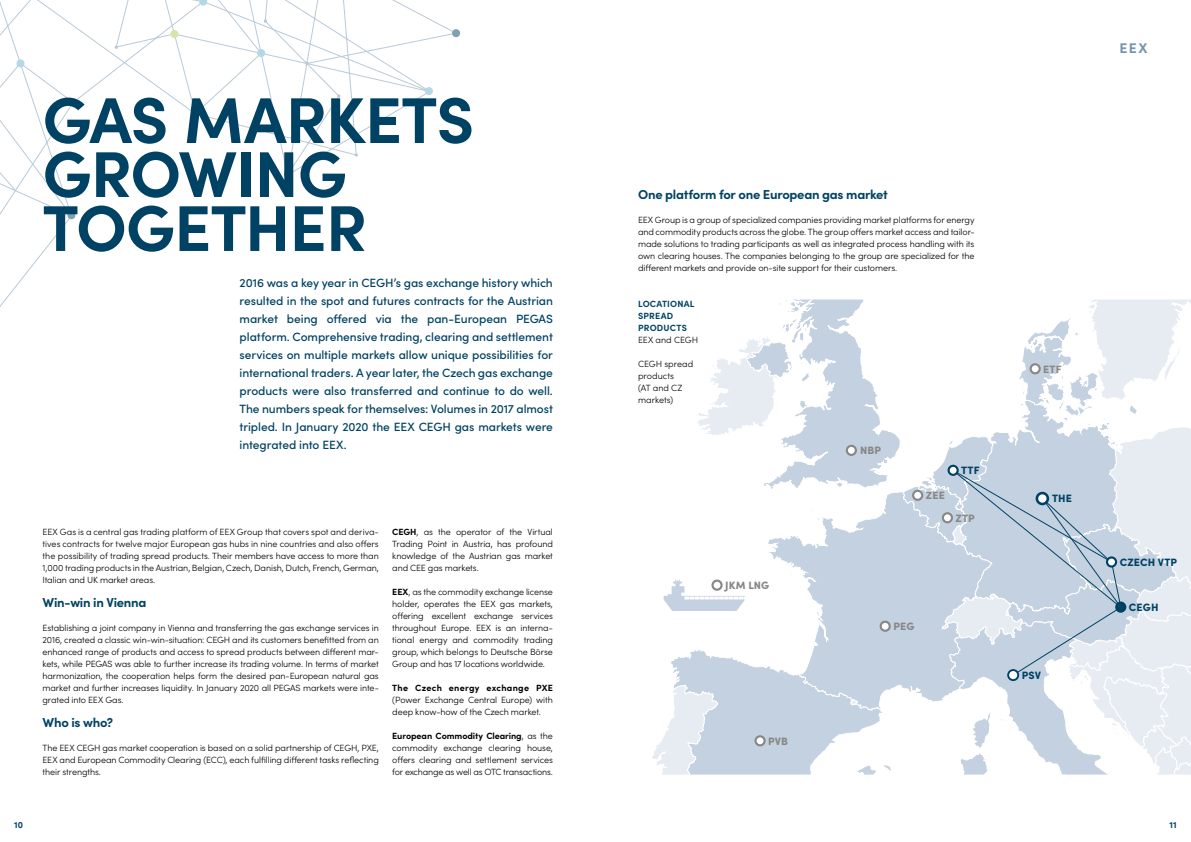
<style>
.page{position:relative;width:1191px;height:842px;background:#fff}
.page>*{position:absolute;margin:0;border:0;box-sizing:border-box;transform-origin:0 0}
.t1{font:700 64.8px/54px "Sofia Pro";letter-spacing:-.015em;color:#004263}
.t2{font:700 14px "Sofia Pro";color:#7393b0}
.t3{font:700 13px "Sofia Pro";letter-spacing:-.02em;color:#004263}
.t4{font:500 12px/18px "Sofia Pro";letter-spacing:-.01em;color:#004263;text-align:justify}
.t5{font:900 10.7px "Sofia Pro";letter-spacing:.015em;color:#878787}
.t6{font:900 10.7px "Sofia Pro";letter-spacing:.015em;color:#004263}
.t7{font:300 9px/12px "Sofia Pro";letter-spacing:-.01em;color:#000;text-align:justify}
.t8{font:700 9px/12px "Sofia Pro";letter-spacing:.02em;color:#004263}
.t9{font:700 9px "Sofia Pro";letter-spacing:.03em;color:#000}
.s1{font-weight:700}
</style>
<div class="page">
<svg style="left:78px;top:0;width:355px;height:173px"></svg>
<svg style="left:305px;top:61px;width:4px;height:4px"></svg>
<svg style="left:114px;top:45px;width:4px;height:4px"></svg>
<svg style="left:193px;top:112px;width:4px;height:3px"></svg>
<svg style="left:354px;top:153px;width:4px;height:4px"></svg>
<svg style="left:337px;top:94px;width:4px;height:4px"></svg>
<svg style="left:263px;top:19px;width:4px;height:4px"></svg>
<svg style="left:424px;top:86px;width:9px;height:10px"></svg>
<svg style="left:283px;top:169px;width:9px;height:9px"></svg>
<svg style="left:256px;top:48px;width:10px;height:10px"></svg>
<svg style="left:170px;top:29px;width:9px;height:10px"></svg>
<svg style="left:199px;top:0;width:9px;height:6px"></svg>
<svg style="left:0;top:0;width:78px;height:307px"></svg>
<svg style="left:451px;top:29px;width:9px;height:9px"></svg>
<svg style="left:652px;top:299px;width:539px;height:476px"></svg>
<h1 class="t1" style="left:43px;top:88px;width:433px">GAS MARKETS<br>GROWING<br>TOGETHER</h1>
<p class="t4" style="left:240px;top:273px;width:315px">2016 was a key year in CEGH’s gas exchange history which resulted in the spot and futures contracts for the Austrian market being offered via the pan-European PEGAS platform. Comprehensive trading, clearing and settlement services on multiple markets allow unique possibilities for international traders. A year later, the Czech gas exchange products were also transferred and continue to do well.<br>The numbers speak for themselves: Volumes in 2017 almost tripled. In January 2020 the EEX CEGH gas markets were integrated into EEX.</p>
<p class="t7" style="left:43px;top:525px;width:338px">EEX Gas is a central gas trading platform of EEX Group that covers spot and deriva&shy;tives contracts for twelve major European gas hubs in nine countries and also offers the possibility of trading spread products. Their members have access to more than 1,000 trading products in the Austrian, Belgian, Czech, Danish, Dutch, French, German, Italian and UK market areas.</p>
<h3 class="t3" style="left:43px;top:592px;width:105px">Win-win in Vienna</h3>
<p class="t7" style="left:43px;top:621px;width:338px">Establishing a joint company in Vienna and transferring the gas exchange services in 2016, created a classic win-win-situation: CEGH and its customers benefitted from an enhanced range of products and access to spread products between different mar&shy;kets, while PEGAS was able to further increase its trading volume. In terms of market harmonization, the cooperation helps form the desired pan-European natural gas market and further increases liquidity. In January 2020 all PEGAS markets were inte&shy;grated into EEX Gas.</p>
<h3 class="t3" style="left:43px;top:712px;width:72px">Who is who?</h3>
<p class="t7" style="left:43px;top:741px;width:338px">The EEX CEGH gas market cooperation is based on a solid partnership of CEGH, PXE, EEX and European Commodity Clearing (ECC), each fulfilling different tasks reflecting their strengths.</p>
<p class="t7" style="left:392px;top:525px;width:162px"><span class="s1">CEGH</span>, as the operator of the Virtual Trading Point in Austria, has profound knowledge of the Austrian gas market and CEE gas markets.</p>
<p class="t7" style="left:392px;top:585px;width:162px"><span class="s1">EEX</span>, as the commodity exchange license holder, operates the EEX gas markets, offering excellent exchange services throughout Europe. EEX is an interna&shy;tional energy and commodity trading group, which belongs to Deutsche Börse Group and has 17 locations worldwide.</p>
<p class="t9" style="left:392px;top:680px;width:162px">The Czech energy exchange PXE</p>
<p class="t7" style="left:392px;top:693px;width:162px">(Power Exchange Central Europe) with deep know-how of the Czech market.</p>
<p class="t7" style="left:392px;top:729px;width:162px"><span class="s1">European Commodity Clearing</span>, as the commodity exchange clearing house, offers clearing and settlement services for exchange as well as OTC transactions.</p>
<h2 class="t2" style="left:1119px;top:37px;width:29px">EEX</h2>
<h3 class="t3" style="left:638px;top:184px;width:251px">One platform for one European gas market</h3>
<p class="t7" style="left:638px;top:213px;width:338px;text-align:left">EEX Group is a group of specialized companies providing market platforms for energy and commodity products across the globe. The group offers market access and tailor&shy;made solutions to trading participants as well as integrated process handling with its own clearing houses. The companies belonging to the group are specialized for the different markets and provide on-site support for their customers.</p>
<p class="t8" style="left:638px;top:297px;width:58px">LOCATIONAL<br>SPREAD<br>PRODUCTS</p>
<p class="t7" style="left:638px;top:333px;width:62px">EEX and CEGH</p>
<p class="t7" style="left:638px;top:357px;width:57px;text-align:left">CEGH spread products<br>(AT and CZ markets)</p>
<p class="t5" style="left:725px;top:577px;width:46px">JKM LNG</p>
<p class="t5" style="left:768px;top:732px;width:21px">PVB</p>
<p class="t5" style="left:860px;top:442px;width:23px">NBP</p>
<p class="t5" style="left:925px;top:487px;width:21px">ZEE</p>
<p class="t6" style="left:961px;top:462px;width:20px">TTF</p>
<p class="t5" style="left:955px;top:509px;width:21px">ZTP</p>
<p class="t5" style="left:893px;top:618px;width:23px">PEG</p>
<p class="t5" style="left:1043px;top:360px;width:20px">ETF</p>
<p class="t6" style="left:1052px;top:490px;width:21px">THE</p>
<p class="t6" style="left:1021px;top:667px;width:21px">PSV</p>
<p class="t6" style="left:1119px;top:554px;width:59px">CZECH VTP</p>
<p class="t6" style="left:1128px;top:599px;width:31px">CEGH</p>
<p class="t8" style="left:14px;top:818px;width:10px">10</p>
<p class="t8" style="left:1169px;top:818px;width:9px">11</p>
</div>
